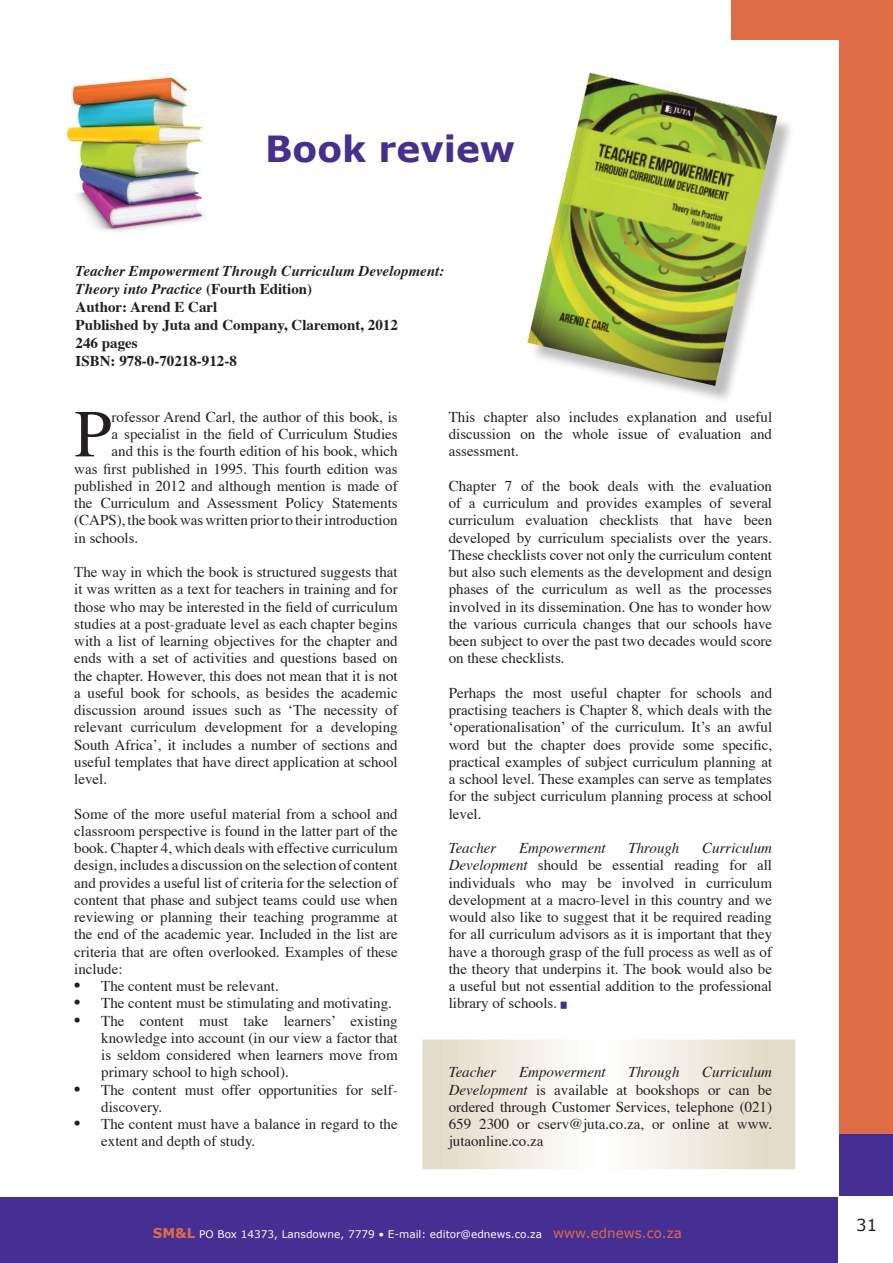
<style>
.page{position:relative;width:893px;height:1263px;background:#fff}
.page>*{position:absolute;margin:0;border:0;box-sizing:border-box;transform-origin:0 0}
.t1{font:67.2px "Times";color:#231f20}
.t2{font:700 36px "Verdana";color:#452f92}
.t3{font:16.5px "Verdana";color:#231f20}
.t4{font:15px/17.2px "Times";color:#231f20;text-align:justify}
.t5{font:700 15px/18px "Times";color:#231f20}
.t6{font:italic 15px "Times";color:#231f20}
.t7{font:10.5px "Verdana";color:#fff}
.t8{font:700 6px "Helvetica";color:#452f92}
.s1{font-style:italic}
.s2{font-size:18px}
.s3{font-weight:700;font-size:13.5px;color:#de6c45}
.s4{font-size:13.5px;color:#de6c45}
</style>
<div class="page">
<div style="left:731px;top:0;width:162px;height:1263px;background:#de6c45"></div>
<div style="left:834px;top:1134px;width:59px;height:129px;background:#452f92"></div>
<div style="left:0;top:1196px;width:893px;height:67px;background:#452f92"></div>
<div style="left:0;top:40px;width:839px;height:1157px;background:#fff"></div>
<div style="left:838px;top:1196px;width:55px;height:67px;background:#fff"></div>
<img style="left:67px;top:77px;width:137px;height:155px">
<svg style="left:425px;top:1042px;width:367px;height:124px"></svg>
<div style="left:422px;top:1039px;width:373px;height:130px;border:2px solid #fff"></div>
<div style="left:531px;top:76px;width:264px;height:328px;background:#231f20;opacity:.29"></div>
<img style="left:527px;top:73px;width:250px;height:313px">
<h2 class="t2" style="left:265px;top:123px;width:252px">Book review</h2>
<p class="t5" style="left:76px;top:261px;width:370px"><span class="s1">Teacher Empowerment Through Curriculum Development:<br>Theory into Practice</span> (Fourth Edition)<br>Author: Arend E Carl<br>Published by Juta and Company, Claremont, 2012<br>246 pages<br>ISBN: 978-0-70218-912-8</p>
<h1 class="t1" style="left:74px;top:371px;width:39px">P</h1>
<p class="t4" style="left:112px;top:407px;width:288px">rofessor Arend Carl, the author of this book, is</p>
<p class="t4" style="left:112px;top:424px;width:288px">a specialist in the field of Curriculum Studies</p>
<p class="t4" style="left:112px;top:441px;width:288px">and this is the fourth edition of his book, which</p>
<p class="t4" style="left:74px;top:459px;width:325px">was first published in 1995. This fourth edition was</p>
<p class="t4" style="left:74px;top:476px;width:325px">published in 2012 and although mention is made of</p>
<p class="t4" style="left:74px;top:493px;width:325px">the Curriculum and Assessment Policy Statements</p>
<p class="t4" style="left:74px;top:510px;width:325px">(CAPS), the book was written prior to their introduction</p>
<p class="t4" style="left:74px;top:528px;width:66px">in schools.</p>
<p class="t4" style="left:74px;top:562px;width:325px">The way in which the book is structured suggests that it was written as a text for teachers in training and for those who may be interested in the field of curriculum studies at a post-graduate level as each chapter begins with a list of learning objectives for the chapter and ends with a set of activities and questions based on the chapter. However, this does not mean that it is not a useful book for schools, as besides the academic discussion around issues such as ‘The necessity of relevant curriculum development for a developing South Africa’, it includes a number of sections and useful templates that have direct application at school level.</p>
<p class="t4" style="left:74px;top:804px;width:325px">Some of the more useful material from a school and classroom perspective is found in the latter part of the book. Chapter 4, which deals with effective curriculum design, includes a discussion on the selection of content and provides a useful list of criteria for the selection of content that phase and subject teams could use when reviewing or planning their teaching programme at the end of the academic year. Included in the list are criteria that are often overlooked. Examples of these include:</p>
<p class="t4" style="left:74px;top:976px;width:206px"><span class="s2">•</span> The content must be relevant.</p>
<p class="t4" style="left:74px;top:993px;width:319px"><span class="s2">•</span> The content must be stimulating and motivating.</p>
<p class="t4" style="left:101px;top:1011px;width:298px;text-indent:-27px"><span class="s2">•</span> The content must take learners’ existing knowledge into account (in our view a factor that is seldom considered when learners move from primary school to high school).</p>
<p class="t4" style="left:101px;top:1080px;width:298px;text-indent:-27px"><span class="s2">•</span> The content must offer opportunities for self&shy;discovery.</p>
<p class="t4" style="left:101px;top:1114px;width:298px;text-indent:-27px"><span class="s2">•</span> The content must have a balance in regard to the extent and depth of study.</p>
<p class="t4" style="left:449px;top:407px;width:325px">This chapter also includes explanation and useful discussion on the whole issue of evaluation and assessment.</p>
<p class="t4" style="left:449px;top:476px;width:325px">Chapter 7 of the book deals with the evaluation of a curriculum and provides examples of several curriculum evaluation checklists that have been developed by curriculum specialists over the years.<br>These checklists cover not only the curriculum content but also such elements as the development and design phases of the curriculum as well as the processes involved in its dissemination. One has to wonder how the various curricula changes that our schools have been subject to over the past two decades would score on these checklists.</p>
<p class="t4" style="left:449px;top:683px;width:325px">Perhaps the most useful chapter for schools and practising teachers is Chapter 8, which deals with the ‘operationalisation’ of the curriculum. It’s an awful word but the chapter does provide some specific, practical examples of subject curriculum planning at a school level. These examples can serve as templates for the subject curriculum planning process at school level.</p>
<p class="t6" style="left:449px;top:835px;width:49px">Teacher</p>
<p class="t6" style="left:519px;top:835px;width:88px">Empowerment</p>
<p class="t6" style="left:628px;top:835px;width:53px">Through</p>
<p class="t4" style="left:449px;top:838px;width:325px;text-indent:253px"><span class="s1">Curriculum Development</span> should be essential reading for all individuals who may be involved in curriculum development at a macro-level in this country and we would also like to suggest that it be required reading for all curriculum advisors as it is important that they have a thorough grasp of the full process as well as of the theory that underpins it. The book would also be a useful but not essential addition to the professional library of schools.</p>
<p class="t8" style="left:561px;top:1000px;width:7px">█</p>
<p class="t4" style="left:449px;top:1062px;width:325px;text-indent:253px"><span class="s1">Curriculum Development</span> is available at bookshops or can be ordered through Customer Services, telephone (021)<br>659 2300 or cserv@juta.co.za, or online at www. jutaonline.co.za</p>
<p class="t6" style="left:449px;top:1059px;width:49px">Teacher</p>
<p class="t6" style="left:519px;top:1059px;width:88px">Empowerment</p>
<p class="t6" style="left:628px;top:1059px;width:53px">Through</p>
<p class="t7" style="left:153px;top:1227px;width:531px"><span class="s3">SM&amp;L</span> PO Box 14373, Lansdowne, 7779 • E-mail: editor@ednews.co.za <span class="s4">www.ednews.co.za</span></p>
<p class="t3" style="left:856px;top:1214px;width:22px">31</p>
</div>
